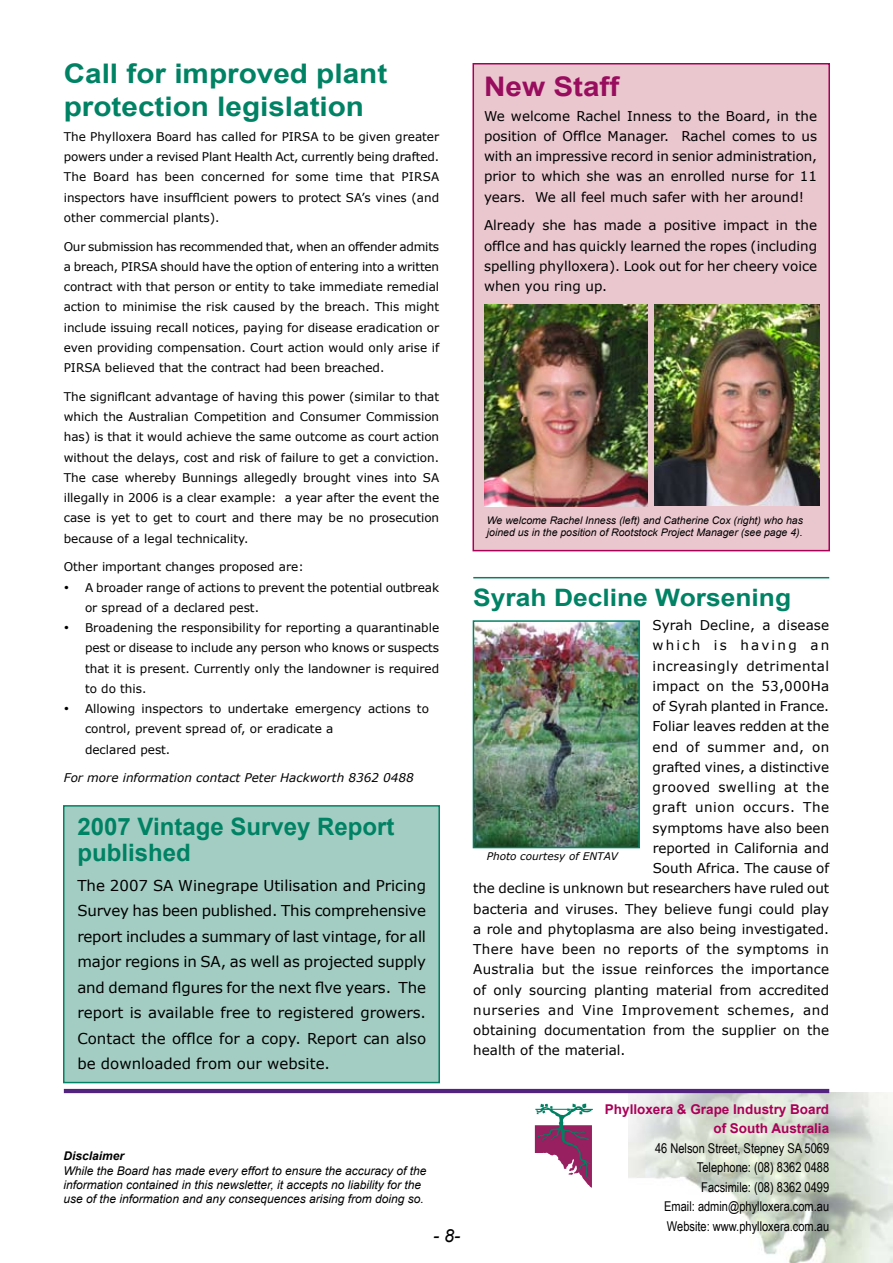
<style>
.page{position:relative;width:893px;height:1263px;background:#fff}
.page>*{position:absolute;margin:0;border:0;box-sizing:border-box;transform-origin:0 0}
.t1{font:700 27px/33px "Arial";color:#008264;scale:1.1 1}
.t2{font:700 27px "Arial";color:#990d5e;scale:1.1 1}
.t3{font:700 24px/25.5px "Arial";color:#008264}
.t4{font:700 24px "Arial";color:#008264;scale:1.1 1}
.t5{font:italic 18px "Arial";color:#000}
.t6{font:15px/25.5px "Verdana";color:#000;text-align:justify}
.t7{font:13.5px/20.2px "Verdana";color:#000;text-align:justify}
.t8{font:13.5px/19.5px "Arial Narrow";color:#000;text-align:right}
.t9{font:13.5px "Verdana";letter-spacing:.04em;color:#000}
.t10{font:700 13.5px/19.5px "Arial";color:#ab0058;text-align:right}
.t11{font:13.5px "Verdana";letter-spacing:.035em;color:#000}
.t12{font:13.5px "Verdana";letter-spacing:.02em;color:#000}
.t13{font:13.5px "Verdana";letter-spacing:.03em;color:#000}
.t14{font:13.5px "Verdana";letter-spacing:.165em;color:#000}
.t15{font:12px/20.2px "Verdana";color:#000;text-align:justify}
.t16{font:italic 12px/14.4px "Arial";color:#000}
.t17{font:italic 12px "Verdana";color:#000}
.t18{font:italic 700 12px "Arial";color:#000}
.t19{font:italic 10.5px/12.6px "Arial";color:#000}
.t20{font:italic 10.5px "Verdana";color:#000}
</style>
<div class="page">
<div style="left:63px;top:805px;width:377px;height:278px;background:#a3cdc2;border:2px solid #008264"></div>
<div style="left:472px;top:63px;width:358px;height:488px;background:#eac7cf;border:2px solid #ab0058"></div>
<img style="left:629px;top:1092px;width:264px;height:171px">
<svg style="left:535px;top:1103px;width:58px;height:85px"></svg>
<hr style="left:64px;top:1089px;width:765px;height:4px;background:#53247f">
<img style="left:484px;top:305px;width:164px;height:201px">
<img style="left:476px;top:623px;width:161px;height:222px">
<div style="left:473px;top:620px;width:167px;height:228px;border:2px solid #008264"></div>
<img style="left:655px;top:305px;width:165px;height:201px">
<hr style="left:473px;top:577px;width:356px;height:1px;background:#008264">
<h1 class="t1" style="left:64px;top:57px;width:296px">Call for improved plant protection legislation</h1>
<p class="t15" style="left:64px;top:126px;width:377px">The Phylloxera Board has called for PIRSA to be given greater powers under a revised Plant Health Act, currently being drafted.<br>The Board has been concerned for some time that PIRSA inspectors have insufficient powers to protect SA’s vines (and other commercial plants).</p>
<p class="t15" style="left:64px;top:236px;width:377px">Our submission has recommended that, when an offender admits a breach, PIRSA should have the option of entering into a written contract with that person or entity to take immediate remedial action to minimise the risk caused by the breach. This might include issuing recall notices, paying for disease eradication or even providing compensation. Court action would only arise if PIRSA believed that the contract had been breached.</p>
<p class="t15" style="left:64px;top:386px;width:377px">The significant advantage of having this power (similar to that which the Australian Competition and Consumer Commission has) is that it would achieve the same outcome as court action without the delays, cost and risk of failure to get a conviction.<br>The case whereby Bunnings allegedly brought vines into SA illegally in 2006 is a clear example: a year after the event the case is yet to get to court and there may be no prosecution because of a legal technicality.</p>
<p class="t15" style="left:64px;top:556px;width:242px">Other important changes proposed are:</p>
<p class="t15" style="left:85px;top:577px;width:356px;text-indent:-21px">• A broader range of actions to prevent the potential outbreak or spread of a declared pest.</p>
<p class="t15" style="left:85px;top:617px;width:356px;text-indent:-21px">• Broadening the responsibility for reporting a quarantinable pest or disease to include any person who knows or suspects that it is present. Currently only the landowner is required to do this.</p>
<p class="t15" style="left:85px;top:698px;width:345px;text-align:left;text-indent:-21px">• Allowing inspectors to undertake emergency actions to control, prevent spread of, or eradicate a<br>declared pest.</p>
<p class="t17" style="left:64px;top:770px;width:351px">For more information contact Peter Hackworth 8362 0488</p>
<h2 class="t3" style="left:77px;top:814px;width:319px">2007 Vintage Survey Report published</h2>
<p class="t6" style="left:77px;top:872px;width:350px">The 2007 SA Winegrape Utilisation and Pricing Survey has been published. This comprehensive report includes a summary of last vintage, for all major regions in SA, as well as projected supply and demand figures for the next five years. The report is available free to registered growers.<br>Contact the office for a copy. Report can also be downloaded from our website.</p>
<h1 class="t2" style="left:484px;top:72px;width:125px">New Staff</h1>
<p class="t7" style="left:484px;top:105px;width:335px">We welcome Rachel Inness to the Board, in the position of Office Manager. Rachel comes to us with an impressive record in senior administration, prior to which she was an enrolled nurse for 11 years. We all feel much safer with her around!</p>
<p class="t7" style="left:484px;top:215px;width:335px">Already she has made a positive impact in the office and has quickly learned the ropes (including spelling phylloxera). Look out for her cheery voice when you ring up.</p>
<p class="t19" style="left:487px;top:514px;width:318px">We welcome Rachel Inness (left) and Catherine Cox (right) who has joined us in the position of Rootstock Project Manager (see page 4).</p>
<h2 class="t4" style="left:473px;top:584px;width:290px">Syrah Decline Worsening</h2>
<p class="t7" style="left:652px;top:615px;width:178px">Syrah Decline, a disease</p>
<p class="t14" style="left:652px;top:637px;width:178px">which is having an</p>
<p class="t11" style="left:652px;top:657px;width:178px">increasingly detrimental</p>
<p class="t7" style="left:652px;top:675px;width:178px">impact on the 53,000Ha</p>
<p class="t7" style="left:652px;top:696px;width:178px">of Syrah planted in France.</p>
<p class="t7" style="left:652px;top:716px;width:178px">Foliar leaves redden at the</p>
<p class="t13" style="left:652px;top:738px;width:178px">end of summer and, on</p>
<p class="t7" style="left:652px;top:756px;width:178px">grafted vines, a distinctive</p>
<p class="t11" style="left:652px;top:778px;width:178px">grooved swelling at the</p>
<p class="t9" style="left:652px;top:799px;width:178px">graft union occurs. The</p>
<p class="t7" style="left:652px;top:817px;width:178px">symptoms have also been</p>
<p class="t7" style="left:653px;top:837px;width:178px">reported in California and</p>
<p class="t7" style="left:653px;top:858px;width:178px">South Africa. The cause of</p>
<p class="t7" style="left:473px;top:878px;width:357px">the decline is unknown but researchers have ruled out</p>
<p class="t7" style="left:473px;top:898px;width:357px">bacteria and viruses. They believe fungi could play</p>
<p class="t7" style="left:473px;top:918px;width:357px">a role and phytoplasma are also being investigated.</p>
<p class="t12" style="left:473px;top:940px;width:357px">There have been no reports of the symptoms in</p>
<p class="t7" style="left:473px;top:959px;width:357px">Australia but the issue reinforces the importance</p>
<p class="t7" style="left:473px;top:979px;width:357px">of only sourcing planting material from accredited</p>
<p class="t9" style="left:473px;top:1001px;width:357px">nurseries and Vine Improvement schemes, and</p>
<p class="t7" style="left:473px;top:1020px;width:357px">obtaining documentation from the supplier on the</p>
<p class="t7" style="left:473px;top:1040px;width:154px">health of the material.</p>
<p class="t20" style="left:487px;top:850px;width:133px">Photo courtesy of ENTAV</p>
<p class="t18" style="left:64px;top:1149px;width:62px">Disclaimer</p>
<p class="t16" style="left:64px;top:1163px;width:364px">While the Board has made every effort to ensure the accuracy of the information contained in this newsletter, it accepts no liability for the use of the information and any consequences arising from doing so.</p>
<h3 class="t5" style="left:433px;top:1225px;width:28px">- 8-</h3>
<p class="t10" style="left:605px;top:1099px;width:226px">Phylloxera &amp; Grape Industry Board of South Australia</p>
<p class="t8" style="left:655px;top:1138px;width:176px">46 Nelson Street, Stepney SA 5069<br>Telephone: (08) 8362 0488<br>Facsimile: (08) 8362 0499<br>Email: admin@phylloxera.com.au<br>Website: www.phylloxera.com.au</p>
</div>
